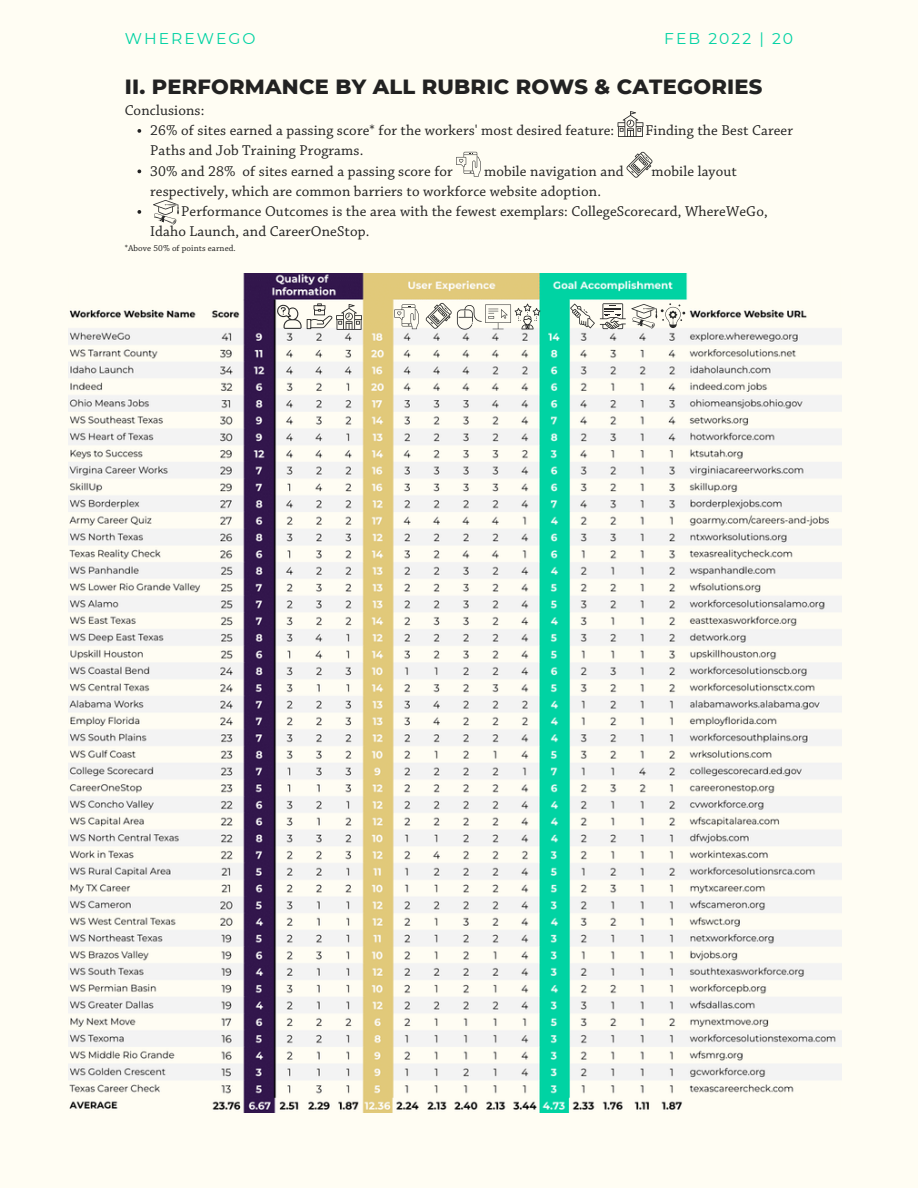
<style>
.page{position:relative;width:918px;height:1188px;background:#fff}
.page>*{position:absolute;margin:0;border:0;box-sizing:border-box;transform-origin:0 0}
.t1{font:800 21px "Montserrat";letter-spacing:.01em;color:#222}
.t2{font:15.6px "Montserrat";letter-spacing:.13em;color:#00d2a3}
.t3{font:15px/20.2px "Chaparral Pro";letter-spacing:.01em;color:#222}
.t4{font:9px "Chaparral Pro";letter-spacing:.01em;color:#222}
</style>
<div class="page">
<img style="left:68px;top:273px;width:775px;height:841px">
<div style="left:0;top:0;width:918px;height:273px;background:#fffdf3"></div>
<div style="left:4px;top:1114px;width:914px;height:74px;background:#fffdf3"></div>
<svg style="left:137px;top:129px;width:4px;height:4px"></svg>
<svg style="left:137px;top:170px;width:4px;height:3px"></svg>
<svg style="left:137px;top:210px;width:4px;height:4px"></svg>
<div style="left:843px;top:266px;width:75px;height:922px;background:#fffdf3"></div>
<div style="left:0;top:221px;width:68px;height:967px;background:#fffdf3"></div>
<svg style="left:277px;top:303px;width:85px;height:27px"></svg>
<svg style="left:394px;top:304px;width:25px;height:25px"></svg>
<svg style="left:426px;top:303px;width:114px;height:27px"></svg>
<svg style="left:570px;top:303px;width:115px;height:26px"></svg>
<svg style="left:618px;top:111px;width:25px;height:26px"></svg>
<svg style="left:456px;top:152px;width:25px;height:25px"></svg>
<svg style="left:627px;top:152px;width:25px;height:26px"></svg>
<svg style="left:153px;top:200px;width:26px;height:25px"></svg>
<p class="t2" style="left:125px;top:29px;width:132px">WHEREWEGO</p>
<p class="t2" style="left:664px;top:29px;width:131px">FEB 2022 | 20</p>
<h1 class="t1" style="left:125px;top:73px;width:639px">II. PERFORMANCE BY ALL RUBRIC ROWS &amp; CATEGORIES</h1>
<p class="t3" style="left:125px;top:101px;width:81px">Conclusions:</p>
<p class="t3" style="left:150px;top:121px;width:466px">26% of sites earned a passing score* for the workers' most desired feature:</p>
<p class="t3" style="left:645px;top:121px;width:149px">Finding the Best Career</p>
<p class="t3" style="left:150px;top:142px;width:304px">Paths and Job Training Programs.<br>30% and 28% of sites earned a passing score for</p>
<p class="t3" style="left:484px;top:162px;width:141px">mobile navigation and</p>
<p class="t3" style="left:651px;top:162px;width:87px">mobile layout</p>
<p class="t3" style="left:150px;top:182px;width:452px">respectively, which are common barriers to workforce website adoption.</p>
<p class="t3" style="left:181px;top:202px;width:588px">Performance Outcomes is the area with the fewest exemplars: CollegeScorecard, WhereWeGo,</p>
<p class="t3" style="left:150px;top:223px;width:221px">Idaho Launch, and CareerOneStop.</p>
<p class="t4" style="left:125px;top:245px;width:113px">*Above 50% of points earned.</p>
</div>
